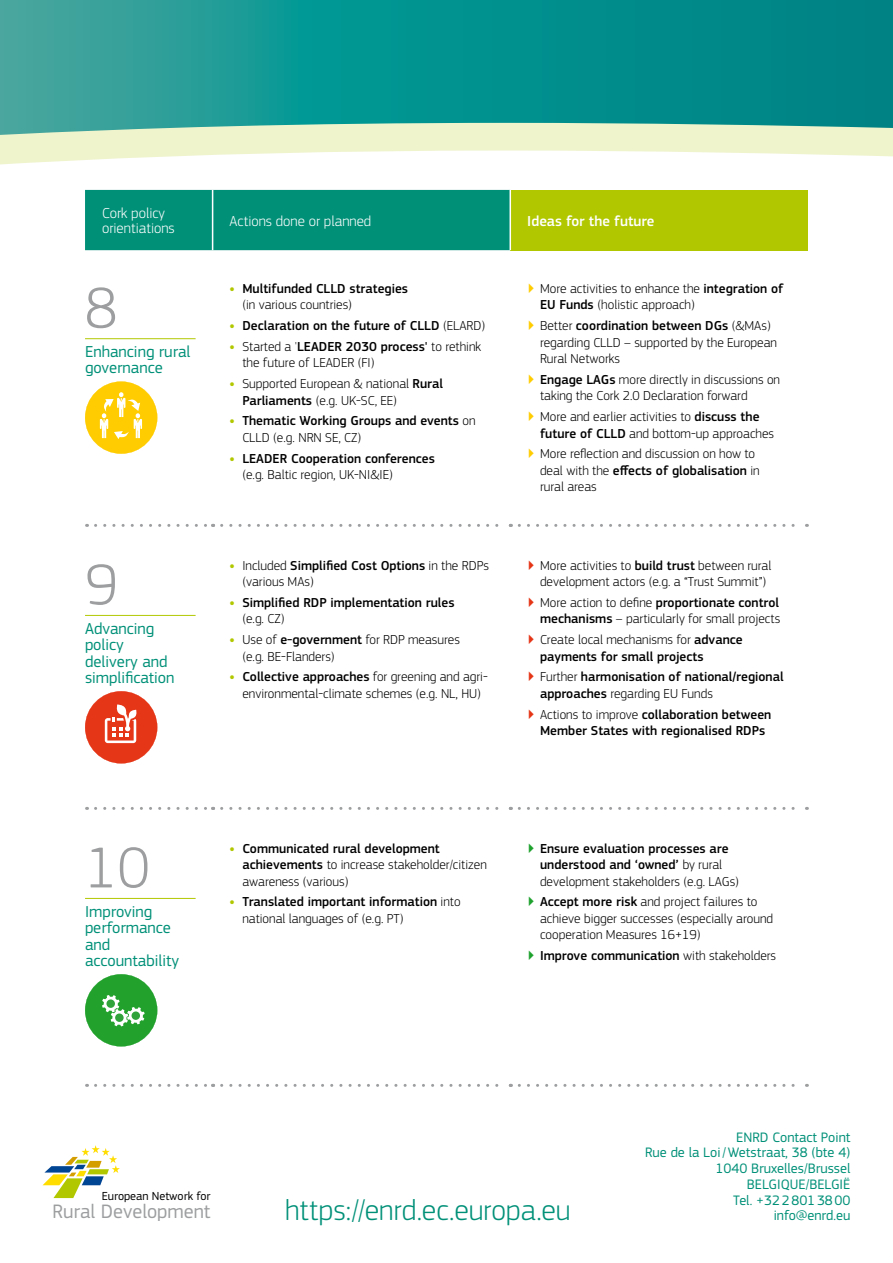
<style>
.page{position:relative;width:893px;height:1263px;background:#fff}
.page>*{position:absolute;margin:0;border:0;box-sizing:border-box;transform-origin:0 0}
.t1{font:300 60px "EC Square Sans Pro";color:#9c9e9f}
.t2{font:300 30px "EC Square Sans Pro";letter-spacing:-.005em;color:#009078}
.t3{font:20.25px "EC Square Sans Pro";color:#9c9e9f}
.t4{font:16.5px/16.5px "EC Square Sans Pro";color:#009078}
.t5{font:300 15px/15px "EC Square Sans Pro";color:#fff}
.t6{font:500 15px "EC Square Sans Pro";color:#fff}
.t7{font:14.25px/15.8px "EC Square Sans Pro";color:#009078;text-align:right}
.t8{font:300 13.5px/16.5px "EC Square Sans Pro";color:#000}
.t9{font:500 13.5px/16.5px "EC Square Sans Pro";color:#000}
.t10{font:12.15px "EC Square Sans Pro";color:#000}
.s1{font-weight:700;color:#b1c800}
.s2{font-weight:300}
.s3{font-weight:500}
.s4{font-weight:900;color:#fecc00}
.s5{font-weight:900;color:#e53517}
.s6{font-weight:900;color:#1fa12e}
</style>
<div class="page">
<svg style="left:43px;top:1145px;width:77px;height:53px"></svg>
<div style="left:85px;top:208px;width:424px;height:42px;background:#009078"></div>
<div style="left:510px;top:190px;width:298px;height:60px;background:#b1c800"></div>
<hr style="left:212px;top:190px;width:1px;height:60px;background:#fff">
<hr style="left:509px;top:190px;width:2px;height:60px;background:#fff">
<svg style="left:96px;top:524px;width:118px;height:3px"></svg>
<svg style="left:222px;top:524px;width:289px;height:3px"></svg>
<svg style="left:519px;top:524px;width:288px;height:3px"></svg>
<svg style="left:96px;top:807px;width:118px;height:3px"></svg>
<svg style="left:222px;top:807px;width:289px;height:3px"></svg>
<svg style="left:519px;top:807px;width:288px;height:3px"></svg>
<svg style="left:96px;top:1084px;width:118px;height:3px"></svg>
<svg style="left:222px;top:1084px;width:289px;height:3px"></svg>
<svg style="left:519px;top:1084px;width:288px;height:3px"></svg>
<hr style="left:85px;top:338px;width:111px;height:1px;background:#b1c800">
<svg style="left:85px;top:381px;width:72px;height:73px"></svg>
<hr style="left:85px;top:615px;width:111px;height:1px;background:#b1c800">
<svg style="left:85px;top:691px;width:72px;height:72px"></svg>
<hr style="left:85px;top:898px;width:111px;height:1px;background:#b1c800">
<svg style="left:85px;top:974px;width:72px;height:72px"></svg>
<div style="left:106px;top:999px;width:9px;height:9px;background:#30a43b;border-radius:50%"></div>
<svg style="left:0;top:135px;width:893px;height:73px"></svg>
<svg style="left:0;top:0;width:893px;height:135px;background:#1f9a94"></svg>
<p class="t5" style="left:102px;top:206px;width:74px">Cork policy orientiations</p>
<p class="t5" style="left:230px;top:213px;width:143px">Actions done or planned</p>
<p class="t6" style="left:527px;top:212px;width:129px">Ideas for the future</p>
<h1 class="t1" style="left:85px;top:273px;width:34px">8</h1>
<p class="t4" style="left:85px;top:343px;width:107px">Enhancing rural governance</p>
<h1 class="t1" style="left:85px;top:550px;width:34px">9</h1>
<p class="t4" style="left:85px;top:620px;width:91px">Advancing policy delivery and simplification</p>
<p class="t9" style="left:242px;top:280px;width:167px;text-indent:-13px"><span class="s1">•</span> Multifunded CLLD strategies <span class="s2">(in various countries)</span></p>
<p class="t9" style="left:230px;top:318px;width:257px"><span class="s1">•</span> Declaration on the future of CLLD <span class="s2">(ELARD)</span></p>
<p class="t8" style="left:242px;top:338px;width:240px;text-indent:-13px"><span class="s1">•</span> Started a '<span class="s3">LEADER 2030 process'</span> to rethink the future of LEADER (FI)</p>
<p class="t8" style="left:242px;top:375px;width:202px;text-indent:-13px"><span class="s1">•</span> Supported European &amp; national <span class="s3">Rural<br>Parliaments</span> (e.g. UK-SC, EE)</p>
<p class="t9" style="left:242px;top:413px;width:235px;text-indent:-13px"><span class="s1">•</span> Thematic Working Groups and events <span class="s2">on<br>CLLD (e.g. NRN SE, CZ)</span></p>
<p class="t9" style="left:242px;top:450px;width:194px;text-indent:-13px"><span class="s1">•</span> LEADER Cooperation conferences <span class="s2">(e.g. Baltic region, UK-NI&amp;IE)</span></p>
<p class="t8" style="left:242px;top:557px;width:248px;text-indent:-13px"><span class="s1">•</span> Included <span class="s3">Simplified Cost Options</span> in the RDPs (various MAs)</p>
<p class="t9" style="left:242px;top:594px;width:214px;text-indent:-13px"><span class="s1">•</span> Simplified RDP implementation rules <span class="s2">(e.g. CZ)</span></p>
<p class="t8" style="left:242px;top:631px;width:219px;text-indent:-13px"><span class="s1">•</span> Use of <span class="s3">e-government</span> for RDP measures (e.g. BE-Flanders)</p>
<p class="t8" style="left:230px;top:668px;width:260px;text-align:center"><span class="s1">•</span> <span class="s3">Collective approaches</span> for greening and agri&shy;environmental-climate schemes (e.g. NL, HU)</p>
<p class="t8" style="left:540px;top:280px;width:245px;text-indent:-13px"><span class="s4">▶</span> More activities to enhance the <span class="s3">integration of<br>EU Funds</span> (holistic approach)</p>
<p class="t8" style="left:540px;top:317px;width:239px;text-indent:-13px"><span class="s4">▶</span> Better <span class="s3">coordination between DGs</span> (&amp;MAs) regarding CLLD – supported by the European<br>Rural Networks</p>
<p class="t8" style="left:540px;top:371px;width:242px;text-indent:-13px"><span class="s4">▶</span> <span class="s3">Engage LAGs</span> more directly in discussions on taking the Cork 2.0 Declaration forward</p>
<p class="t8" style="left:540px;top:408px;width:236px;text-indent:-13px"><span class="s4">▶</span> More and earlier activities to <span class="s3">discuss the future of CLLD</span> and bottom-up approaches</p>
<p class="t8" style="left:540px;top:445px;width:221px;text-indent:-13px"><span class="s4">▶</span> More reflection and discussion on how to deal with the <span class="s3">effects of globalisation</span> in rural areas</p>
<p class="t8" style="left:527px;top:557px;width:246px;text-align:center"><span class="s5">▶</span> More activities to <span class="s3">build trust</span> between rural development actors (e.g. a “Trust Summit”)</p>
<p class="t8" style="left:527px;top:594px;width:254px;text-align:right"><span class="s5">▶</span> More action to define <span class="s3">proportionate control mechanisms</span> – particularly for small projects</p>
<p class="t9" style="left:540px;top:632px;width:204px;text-indent:-13px"><span class="s5">▶</span> <span class="s2">Create local mechanisms for</span> advance payments for small projects</p>
<p class="t9" style="left:540px;top:669px;width:245px;text-indent:-13px"><span class="s5">▶</span> <span class="s2">Further</span> harmonisation of national/regional approaches <span class="s2">regarding EU Funds</span></p>
<p class="t9" style="left:527px;top:706px;width:246px;text-align:center"><span class="s5">▶</span> <span class="s2">Actions to improve</span> collaboration between<br>Member States with regionalised RDPs</p>
<h1 class="t1" style="left:85px;top:833px;width:66px">10</h1>
<p class="t4" style="left:85px;top:903px;width:96px">Improving performance and accountability</p>
<p class="t8" style="left:242px;top:840px;width:246px;text-indent:-13px"><span class="s1">•</span> <span class="s3">Communicated rural development achievements</span> to increase stakeholder/citizen awareness (various)</p>
<p class="t8" style="left:242px;top:893px;width:220px;text-indent:-13px"><span class="s1">•</span> <span class="s3">Translated important information</span> into national languages of (e.g. PT)</p>
<p class="t9" style="left:540px;top:840px;width:200px;text-indent:-13px"><span class="s6">▶</span> Ensure evaluation processes are understood and ‘owned’ <span class="s2">by rural development stakeholders (e.g. LAGs)</span></p>
<p class="t8" style="left:540px;top:893px;width:235px;text-indent:-13px"><span class="s6">▶</span> <span class="s3">Accept more risk</span> and project failures to achieve bigger successes (especially around cooperation Measures 16+19)</p>
<p class="t9" style="left:527px;top:947px;width:250px"><span class="s6">▶</span> Improve communication <span class="s2">with stakeholders</span></p>
<p class="t10" style="left:102px;top:1188px;width:110px">European Network for</p>
<h3 class="t3" style="left:52px;top:1199px;width:159px">Rural Development</h3>
<p class="t7" style="left:645px;top:1129px;width:207px">ENRD Contact Point<br>Rue de la Loi/Wetstraat, 38 (bte 4)<br>1040 Bruxelles/Brussel<br>BELGIQUE/BELGIË<br>Tel. +3228013800</p>
<h2 class="t2" style="left:285px;top:1193px;width:287px">https://enrd.ec.europa.eu</h2>
<p class="t7" style="left:774px;top:1208px;width:78px">info@enrd.eu</p>
</div>
